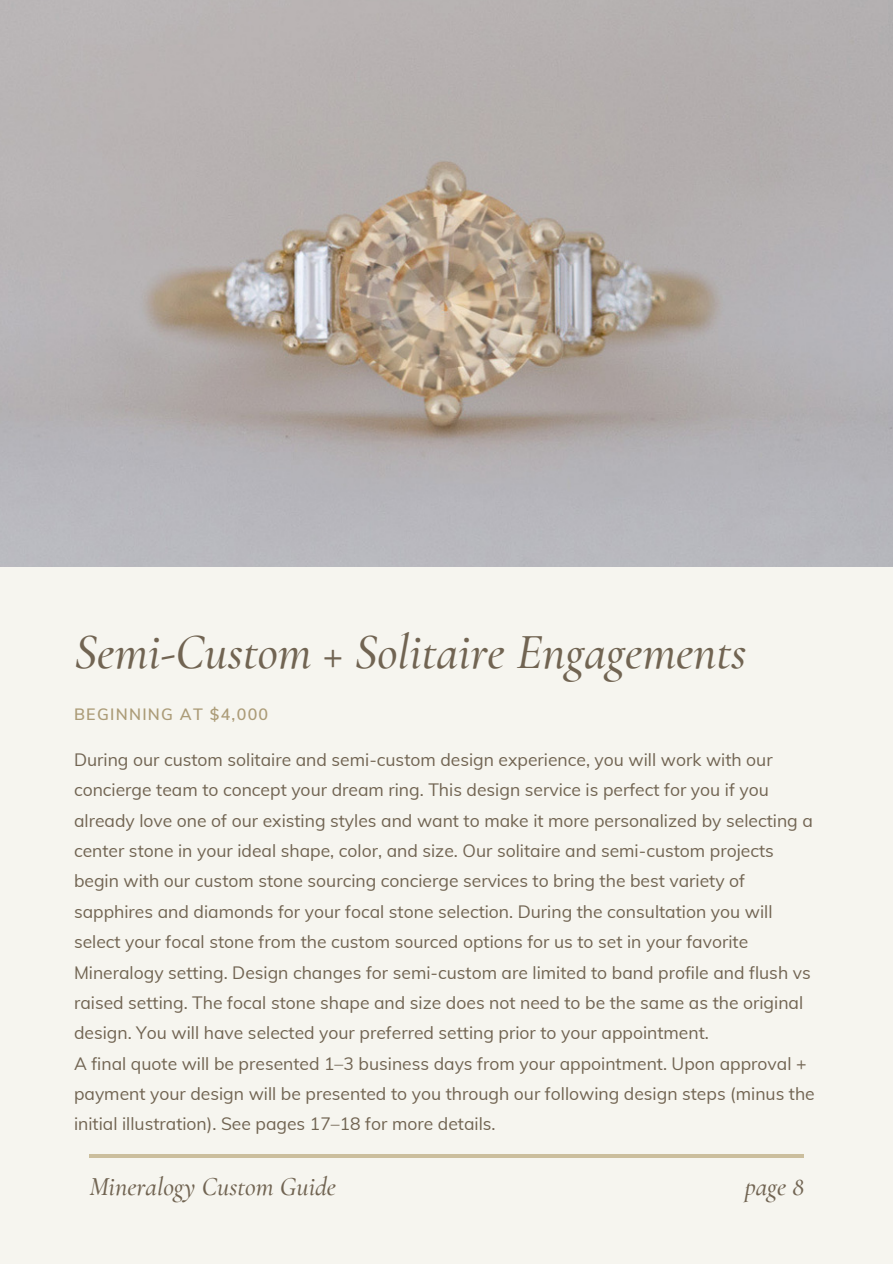
<style>
.page{position:relative;width:893px;height:1264px;background:#fff}
.page>*{position:absolute;margin:0;border:0;box-sizing:border-box;transform-origin:0 0}
.t1{font:italic 500 49.65px "Cormorant Garamond";color:#716452}
.t2{font:italic 500 26.25px "Cormorant Garamond";color:#716452}
.t3{font:17.55px/30.3px "Muli";color:#716452}
.t4{font:600 16.05px "Muli";letter-spacing:.08em;color:#ac9c78}
</style>
<div class="page">
<div style="left:0;top:0;width:892px;height:1263px;background:#f6f5ef"></div>
<img style="left:0;top:0;width:892px;height:566px">
<hr style="left:89px;top:1154px;width:715px;height:3px;background:#cbbe9d">
<p class="t1" style="left:74px;top:622px;width:674px">Semi-Custom + Solitaire Engagements</p>
<p class="t4" style="left:74px;top:704px;width:196px">BEGINNING AT $4,000</p>
<p class="t3" style="left:74px;top:744px;width:740px">During our custom solitaire and semi-custom design experience, you will work with our concierge team to concept your dream ring. This design service is perfect for you if you already love one of our existing styles and want to make it more personalized by selecting a center stone in your ideal shape, color, and size. Our solitaire and semi-custom projects begin with our custom stone sourcing concierge services to bring the best variety of sapphires and diamonds for your focal stone selection. During the consultation you will select your focal stone from the custom sourced options for us to set in your favorite Mineralogy setting. Design changes for semi-custom are limited to band profile and flush vs raised setting. The focal stone shape and size does not need to be the same as the original design. You will have selected your preferred setting prior to your appointment.</p>
<p class="t3" style="left:74px;top:1047px;width:742px">A final quote will be presented 1–3 business days from your appointment. Upon approval + payment your design will be presented to you through our following design steps (minus the initial illustration). See pages 17–18 for more details.</p>
<p class="t2" style="left:89px;top:1170px;width:248px">Mineralogy Custom Guide</p>
<p class="t2" style="left:745px;top:1170px;width:60px">page 8</p>
</div>
